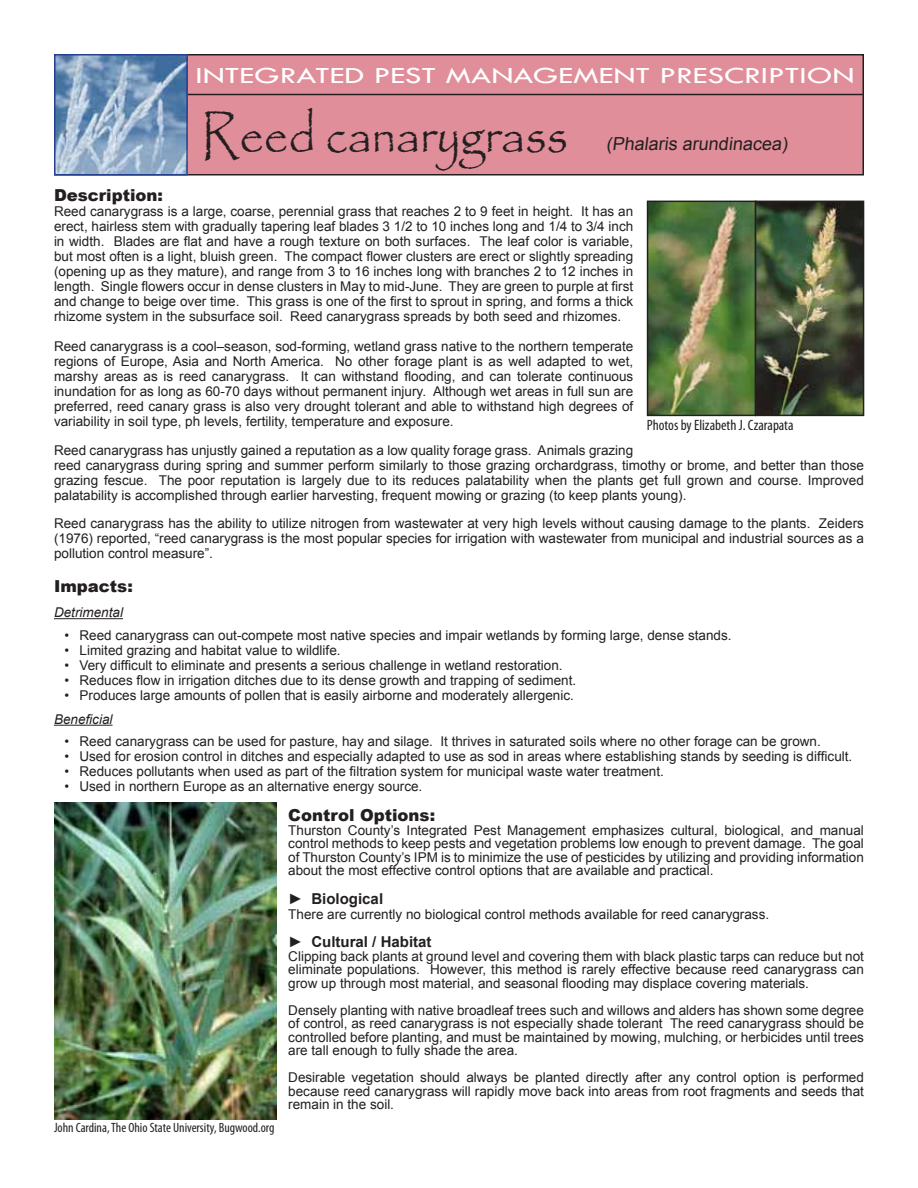
<style>
.page{position:relative;width:918px;height:1188px;background:#fff}
.page>*{position:absolute;margin:0;border:0;box-sizing:border-box;transform-origin:0 0}
.t1{font:54px "Papyrus";letter-spacing:-.01em;color:#231f20;scale:.9 1}
.t2{font:24px "Tw Cen";color:#fff;scale:1.39 1}
.t3{font:18px "Arial";color:#231f20}
.t4{font:900 16.5px "Arial";color:#231f20}
.t5{font:700 15px "Arial";color:#231f20}
.t6{font:condensed 15px "Myriad Pro";color:#231f20}
.t7{font:13.5px/15px "Arial";color:#231f20;text-align:justify}
.t8{font:condensed 13.5px "Myriad Pro";color:#231f20}
.t9{font:italic 13.5px "Arial";color:#231f20}
.s1{font-weight:400}
</style>
<div class="page">
<div style="left:55px;top:55px;width:808px;height:120px;background:#e08e9a"></div>
<div style="left:54px;top:54px;width:810px;height:122px;border:2px solid #231f20"></div>
<hr style="left:188px;top:94px;width:675px;height:1px;background:#231f20">
<hr style="left:54px;top:618px;width:69px;height:1px;background:#231f20">
<hr style="left:54px;top:725px;width:59px;height:1px;background:#231f20">
<img style="left:57px;top:57px;width:128px;height:116px">
<div style="left:54px;top:54px;width:134px;height:122px;border:2px solid #25408f"></div>
<img style="left:650px;top:204px;width:211px;height:209px">
<div style="left:647px;top:201px;width:109px;height:215px;border:2px solid #231f20"></div>
<div style="left:755px;top:201px;width:109px;height:215px;border:2px solid #231f20"></div>
<img style="left:54px;top:803px;width:222px;height:316px">
<h2 class="t2" style="left:195px;top:61px;width:476px">INTEGRATED PEST MANAGEMENT PRESCRIPTION</h2>
<h1 class="t1" style="left:201px;top:102px;width:409px">Reed canarygrass</h1>
<h3 class="t3" style="left:606px;top:132px;width:186px">(Phalaris arundinacea)</h3>
<p class="t4" style="left:54px;top:184px;width:111px">Description:</p>
<p class="t7" style="left:54px;top:204px;width:581px">Reed canarygrass is a large, coarse, perennial grass that reaches 2 to 9 feet in height. It has an erect, hairless stem with gradually tapering leaf blades 3 1/2 to 10 inches long and 1/4 to 3/4 inch in width. Blades are flat and have a rough texture on both surfaces. The leaf color is variable, but most often is a light, bluish green. The compact flower clusters are erect or slightly spreading (opening up as they mature), and range from 3 to 16 inches long with branches 2 to 12 inches in length. Single flowers occur in dense clusters in May to mid-June. They are green to purple at first and change to beige over time. This grass is one of the first to sprout in spring, and forms a thick rhizome system in the subsurface soil. Reed canarygrass spreads by both seed and rhizomes.</p>
<p class="t7" style="left:54px;top:339px;width:581px">Reed canarygrass is a cool–season, sod-forming, wetland grass native to the northern temperate regions of Europe, Asia and North America. No other forage plant is as well adapted to wet, marshy areas as is reed canarygrass. It can withstand flooding, and can tolerate continuous inundation for as long as 60-70 days without permanent injury. Although wet areas in full sun are preferred, reed canary grass is also very drought tolerant and able to withstand high degrees of variability in soil type, ph levels, fertility, temperature and exposure.</p>
<p class="t7" style="left:54px;top:443px;width:811px;text-align:left">Reed canarygrass has unjustly gained a reputation as a low quality forage grass. Animals grazing<br>reed canarygrass during spring and summer perform similarly to those grazing orchardgrass, timothy or brome, and better than those grazing fescue. The poor reputation is largely due to its reduces palatability when the plants get full grown and course. Improved palatability is accomplished through earlier harvesting, frequent mowing or grazing (to keep plants young).</p>
<p class="t7" style="left:54px;top:516px;width:811px">Reed canarygrass has the ability to utilize nitrogen from wastewater at very high levels without causing damage to the plants. Zeiders (1976) reported, “reed canarygrass is the most popular species for irrigation with wastewater from municipal and industrial sources as a pollution control measure”.</p>
<p class="t4" style="left:54px;top:574px;width:80px">Impacts:</p>
<p class="t9" style="left:54px;top:604px;width:71px">Detrimental</p>
<p class="t7" style="left:65px;top:628px;width:669px">• Reed canarygrass can out-compete most native species and impair wetlands by forming large, dense stands.</p>
<p class="t7" style="left:65px;top:643px;width:278px">• Limited grazing and habitat value to wildlife.</p>
<p class="t7" style="left:65px;top:658px;width:500px">• Very difficult to eliminate and presents a serious challenge in wetland restoration.</p>
<p class="t7" style="left:65px;top:673px;width:513px">• Reduces flow in irrigation ditches due to its dense growth and trapping of sediment.</p>
<p class="t7" style="left:65px;top:688px;width:511px">• Produces large amounts of pollen that is easily airborne and moderately allergenic.</p>
<p class="t9" style="left:54px;top:710px;width:60px">Beneficial</p>
<p class="t7" style="left:65px;top:734px;width:758px">• Reed canarygrass can be used for pasture, hay and silage. It thrives in saturated soils where no other forage can be grown.</p>
<p class="t7" style="left:65px;top:749px;width:789px">• Used for erosion control in ditches and especially adapted to use as sod in areas where establishing stands by seeding is difficult.</p>
<p class="t7" style="left:65px;top:764px;width:601px">• Reduces pollutants when used as part of the filtration system for municipal waste water treatment.</p>
<p class="t7" style="left:65px;top:779px;width:359px">• Used in northern Europe as an alternative energy source.</p>
<p class="t4" style="left:288px;top:803px;width:148px">Control Options:</p>
<p class="t7" style="left:288px;top:823px;width:577px;line-height:13.5px">Thurston County’s Integrated Pest Management emphasizes cultural, biological, and manual control methods to keep pests and vegetation problems low enough to prevent damage. The goal of Thurston County’s IPM is to minimize the use of pesticides by utilizing and providing information about the most effective control options that are available and practical.</p>
<p class="t5" style="left:288px;top:889px;width:96px"><span class="s1">►</span> Biological</p>
<p class="t7" style="left:288px;top:907px;width:482px">There are currently no biological control methods available for reed canarygrass.</p>
<p class="t5" style="left:288px;top:932px;width:145px"><span class="s1">►</span> Cultural / Habitat</p>
<p class="t7" style="left:288px;top:949px;width:577px;line-height:13.5px">Clipping back plants at ground level and covering them with black plastic tarps can reduce but not eliminate populations. However, this method is rarely effective because reed canarygrass can grow up through most material, and seasonal flooding may displace covering materials.</p>
<p class="t7" style="left:288px;top:1003px;width:577px;line-height:13.5px">Densely planting with native broadleaf trees such and willows and alders has shown some degree of control, as reed canarygrass is not especially shade tolerant The reed canarygrass should be controlled before planting, and must be maintained by mowing, mulching, or herbicides until trees are tall enough to fully shade the area.</p>
<p class="t7" style="left:288px;top:1071px;width:577px;line-height:13.5px">Desirable vegetation should always be planted directly after any control option is performed because reed canarygrass will rapidly move back into areas from root fragments and seeds that remain in the soil.</p>
<p class="t6" style="left:647px;top:416px;width:148px">Photos by Elizabeth J. Czarapata</p>
<p class="t8" style="left:54px;top:1119px;width:222px">John Cardina, The Ohio State University, Bugwood.org</p>
</div>
